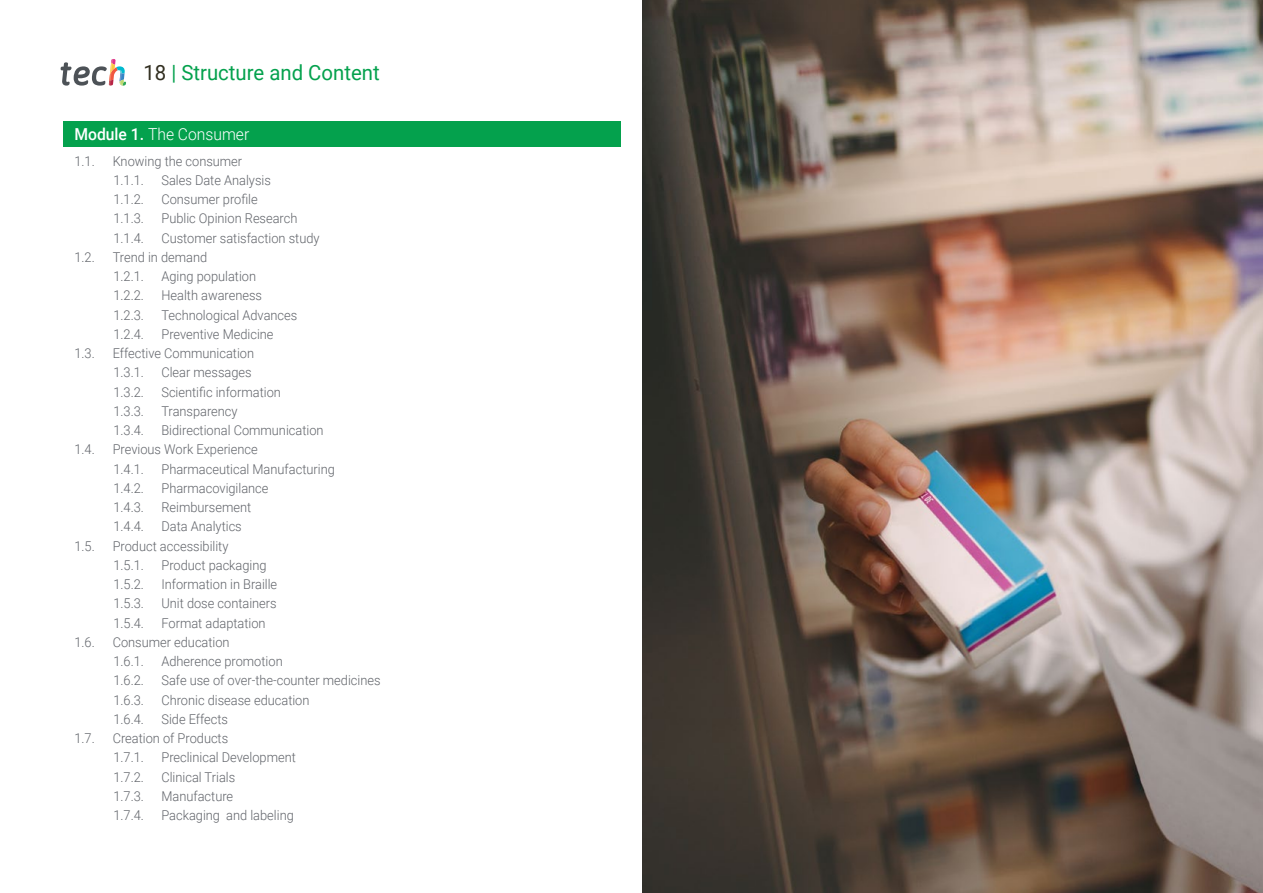
<style>
.page{position:relative;width:1263px;height:893px;background:#fff}
.page>*{position:absolute;margin:0;border:0;box-sizing:border-box;transform-origin:0 0}
.t1{font:21px "Roboto";color:#04a14d}
.t2{font:300 16.5px "Roboto";color:#fff;scale:.95 1}
.t3{font:300 13.5px/19.2px "Roboto";color:#61646a;scale:.95 1}
.s1{color:#312e20}
.s2{font-weight:500}
</style>
<div class="page">
<div style="left:63px;top:121px;width:558px;height:25px;background:#04a14d"></div>
<svg style="left:61px;top:59px;width:65px;height:27px"></svg>
<img style="left:642px;top:0;width:621px;height:893px">
<h1 class="t1" style="left:144px;top:57px;width:238px"><span class="s1">18</span> | Structure and Content</h1>
<p class="t2" style="left:74px;top:123px;width:186px"><span class="s2">Module 1.</span> The Consumer</p>
<p class="t3" style="left:74px;top:151px;width:23px">1.1.</p>
<p class="t3" style="left:113px;top:151px;width:138px">Knowing the consumer<br>1.1.1.</p>
<p class="t3" style="left:161px;top:170px;width:117px">Sales Date Analysis</p>
<p class="t3" style="left:113px;top:189px;width:34px">1.1.2.</p>
<p class="t3" style="left:161px;top:189px;width:103px">Consumer profile</p>
<p class="t3" style="left:113px;top:208px;width:34px">1.1.3.</p>
<p class="t3" style="left:161px;top:208px;width:145px">Public Opinion Research</p>
<p class="t3" style="left:113px;top:228px;width:34px">1.1.4.</p>
<p class="t3" style="left:161px;top:228px;width:168px">Customer satisfaction study</p>
<p class="t3" style="left:74px;top:247px;width:23px">1.2.</p>
<p class="t3" style="left:113px;top:247px;width:101px">Trend in demand<br>1.2.1.</p>
<p class="t3" style="left:161px;top:266px;width:101px">Aging population</p>
<p class="t3" style="left:113px;top:285px;width:34px">1.2.2.</p>
<p class="t3" style="left:161px;top:285px;width:107px">Health awareness</p>
<p class="t3" style="left:113px;top:305px;width:34px">1.2.3.</p>
<p class="t3" style="left:161px;top:305px;width:145px">Technological Advances</p>
<p class="t3" style="left:113px;top:324px;width:34px">1.2.4.</p>
<p class="t3" style="left:161px;top:324px;width:120px">Preventive Medicine</p>
<p class="t3" style="left:74px;top:343px;width:23px">1.3.</p>
<p class="t3" style="left:113px;top:343px;width:150px">Effective Communication<br>1.3.1.</p>
<p class="t3" style="left:161px;top:362px;width:96px">Clear messages</p>
<p class="t3" style="left:113px;top:382px;width:34px">1.3.2.</p>
<p class="t3" style="left:161px;top:382px;width:127px">Scientific information</p>
<p class="t3" style="left:113px;top:401px;width:34px">1.3.3.</p>
<p class="t3" style="left:161px;top:401px;width:82px">Transparency</p>
<p class="t3" style="left:113px;top:420px;width:34px">1.3.4.</p>
<p class="t3" style="left:161px;top:420px;width:172px">Bidirectional Communication</p>
<p class="t3" style="left:74px;top:439px;width:23px">1.4.</p>
<p class="t3" style="left:113px;top:439px;width:154px">Previous Work Experience<br>1.4.1.</p>
<p class="t3" style="left:161px;top:459px;width:184px">Pharmaceutical Manufacturing</p>
<p class="t3" style="left:113px;top:478px;width:34px">1.4.2.</p>
<p class="t3" style="left:161px;top:478px;width:114px">Pharmacovigilance</p>
<p class="t3" style="left:113px;top:497px;width:34px">1.4.3.</p>
<p class="t3" style="left:161px;top:497px;width:96px">Reimbursement</p>
<p class="t3" style="left:113px;top:516px;width:34px">1.4.4.</p>
<p class="t3" style="left:161px;top:516px;width:86px">Data Analytics</p>
<p class="t3" style="left:74px;top:536px;width:23px">1.5.</p>
<p class="t3" style="left:113px;top:536px;width:123px">Product accessibility<br>1.5.1.</p>
<p class="t3" style="left:161px;top:555px;width:112px">Product packaging</p>
<p class="t3" style="left:113px;top:574px;width:34px">1.5.2.</p>
<p class="t3" style="left:161px;top:574px;width:123px">Information in Braille</p>
<p class="t3" style="left:113px;top:593px;width:34px">1.5.3.</p>
<p class="t3" style="left:161px;top:593px;width:123px">Unit dose containers</p>
<p class="t3" style="left:113px;top:613px;width:34px">1.5.4.</p>
<p class="t3" style="left:161px;top:613px;width:111px">Format adaptation</p>
<p class="t3" style="left:74px;top:632px;width:23px">1.6.</p>
<p class="t3" style="left:113px;top:632px;width:125px">Consumer education<br>1.6.1.</p>
<p class="t3" style="left:161px;top:651px;width:129px">Adherence promotion</p>
<p class="t3" style="left:113px;top:670px;width:34px">1.6.2.</p>
<p class="t3" style="left:161px;top:670px;width:232px">Safe use of over-the-counter medicines</p>
<p class="t3" style="left:113px;top:690px;width:34px">1.6.3.</p>
<p class="t3" style="left:161px;top:690px;width:157px">Chronic disease education</p>
<p class="t3" style="left:113px;top:709px;width:34px">1.6.4.</p>
<p class="t3" style="left:161px;top:709px;width:72px">Side Effects</p>
<p class="t3" style="left:74px;top:728px;width:23px">1.7.</p>
<p class="t3" style="left:113px;top:728px;width:123px">Creation of Products<br>1.7.1.</p>
<p class="t3" style="left:161px;top:747px;width:143px">Preclinical Development</p>
<p class="t3" style="left:113px;top:767px;width:34px">1.7.2.</p>
<p class="t3" style="left:161px;top:767px;width:79px">Clinical Trials</p>
<p class="t3" style="left:113px;top:786px;width:34px">1.7.3.</p>
<p class="t3" style="left:161px;top:786px;width:77px">Manufacture</p>
<p class="t3" style="left:113px;top:805px;width:34px">1.7.4.</p>
<p class="t3" style="left:161px;top:805px;width:141px">Packaging and labeling</p>
</div>
